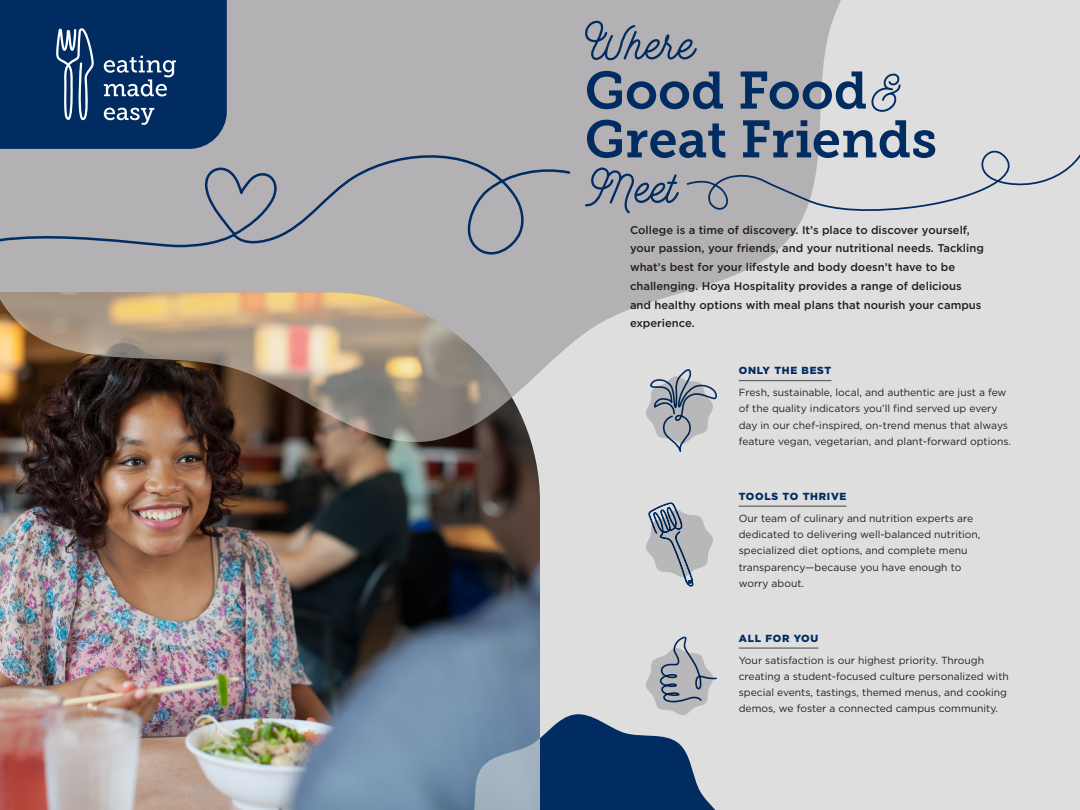
<style>
.page{position:relative;width:1080px;height:810px;background:#dededf}
.page>*{position:absolute;margin:0;border:0;box-sizing:border-box;transform-origin:0 0}
.t1{font:700 54.75px "Hustle Script";color:#002c62}
.t2{font:52.25px "Museo Slab 700";letter-spacing:.005em;color:#002c62}
.t3{font:500 11.25px/18.8px "Gotham HTF";color:#231f20}
.t4{font:10.25px/16.2px "Gotham HTF";color:#231f20}
.t5{font:900 10.25px "Gotham HTF";letter-spacing:.07em;color:#002c62}
</style>
<div class="page">
<svg style="left:0;top:0;width:841px;height:382px;fill:#b3b1b3"></svg>
<svg style="left:0;top:0;width:227px;height:145px;background:#10396b"></svg>
<hr style="left:739px;top:380px;width:92px;height:1px;background:#63656a">
<hr style="left:739px;top:506px;width:108px;height:1px;background:#63656a">
<hr style="left:739px;top:647px;width:79px;height:2px;background:#63656a">
<img style="left:0;top:292px;width:540px;height:518px">
<img style="left:0;top:292px;width:512px;height:151px">
<div style="left:0;top:145px;width:572px;height:129px;background:#b3b1b3"></div>
<svg style="left:452px;top:635px;width:265px;height:175px"></svg>
<svg style="left:646px;top:502px;width:67px;height:85px"></svg>
<svg style="left:645px;top:366px;width:73px;height:86px"></svg>
<svg style="left:685px;top:103px;width:395px;height:113px"></svg>
<p class="t1" style="left:585px;top:15px;width:111px">Where</p>
<p class="t2" style="left:585px;top:61px;width:284px">Good Food</p>
<p class="t2" style="left:585px;top:110px;width:354px">Great Friends</p>
<p class="t1" style="left:872px;top:63px;width:30px">&amp;</p>
<p class="t1" style="left:585px;top:158px;width:93px">Meet</p>
<p class="t3" style="left:630px;top:220px;width:355px">College is a time of discovery. It’s place to discover yourself, your passion, your friends, and your nutritional needs. Tackling what’s best for your lifestyle and body doesn’t have to be challenging. Hoya Hospitality provides a range of delicious and healthy options with meal plans that nourish your campus experience.</p>
<p class="t5" style="left:739px;top:365px;width:94px">ONLY THE BEST</p>
<p class="t4" style="left:739px;top:384px;width:274px">Fresh, sustainable, local, and authentic are just a few of the quality indicators you’ll find served up every day in our chef-inspired, on-trend menus that always feature vegan, vegetarian, and plant-forward options.</p>
<p class="t5" style="left:739px;top:490px;width:109px">TOOLS TO THRIVE</p>
<p class="t4" style="left:739px;top:510px;width:243px">Our team of culinary and nutrition experts are dedicated to delivering well-balanced nutrition, specialized diet options, and complete menu transparency—because you have enough to worry about.</p>
<p class="t5" style="left:739px;top:632px;width:81px">ALL FOR YOU</p>
<p class="t4" style="left:739px;top:652px;width:272px">Your satisfaction is our highest priority. Through creating a student-focused culture personalized with special events, tastings, themed menus, and cooking demos, we foster a connected campus community.</p>
</div>
